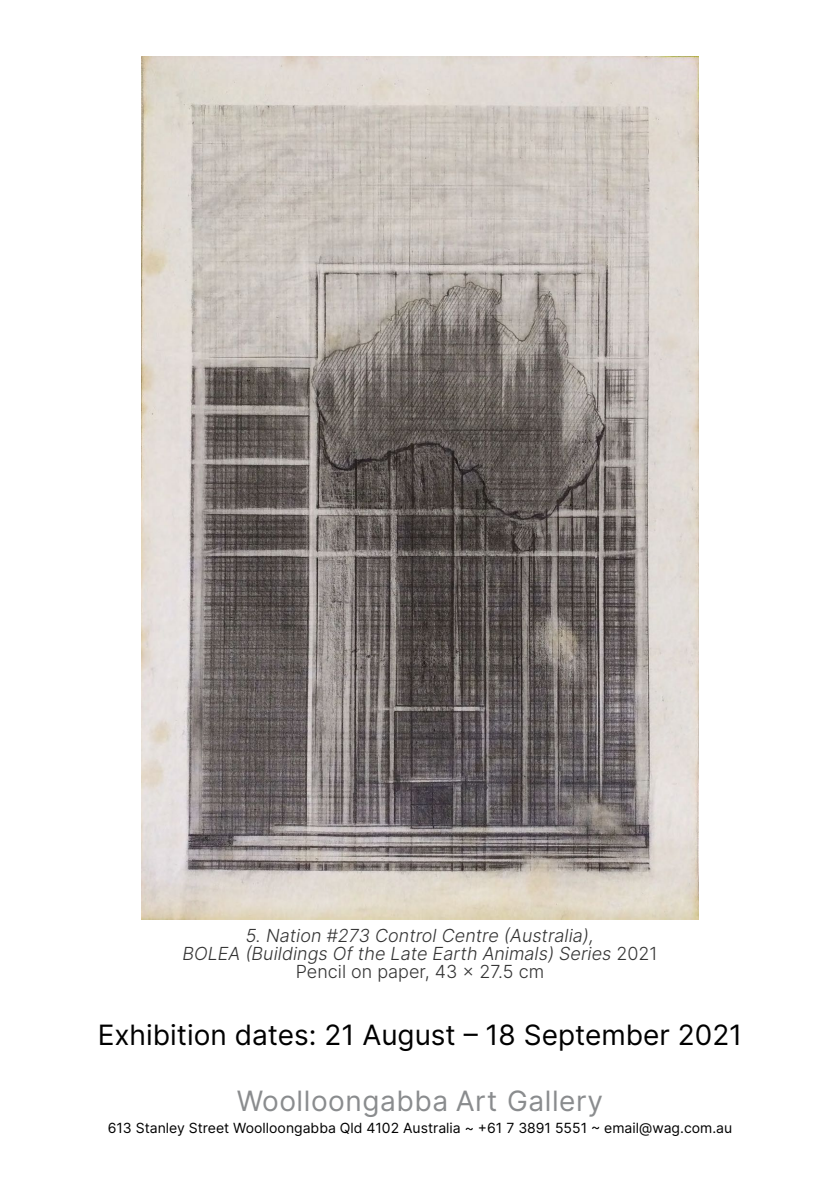
<style>
.page{position:relative;width:840px;height:1191px;background:#fff}
.page>*{position:absolute;margin:0;border:0;box-sizing:border-box;transform-origin:0 0}
.t1{font:28px "Inter";color:#000}
.t2{font:28px "Inter";letter-spacing:.02em;color:#8a8c8e}
.t3{font:italic 300 18px/18px "Inter";color:#333;text-align:center}
.t4{font:14px "Inter";color:#000}
.s1{font-style:normal}
</style>
<div class="page">
<img style="left:141px;top:57px;width:557px;height:862px">
<p class="t3" style="left:182px;top:926px;width:476px">5. Nation #273 Control Centre (Australia),<br>BOLEA (Buildings Of the Late Earth Animals) Series <span class="s1">2021<br>Pencil on paper, 43 × 27.5 cm</span></p>
<h1 class="t1" style="left:98px;top:1017px;width:645px">Exhibition dates: 21 August – 18 September 2021</h1>
<h1 class="t2" style="left:237px;top:1084px;width:367px">Woolloongabba Art Gallery</h1>
<p class="t4" style="left:108px;top:1119px;width:625px">613 Stanley Street Woolloongabba Qld 4102 Australia ~ +61 7 3891 5551 ~ email@wag.com.au</p>
</div>
